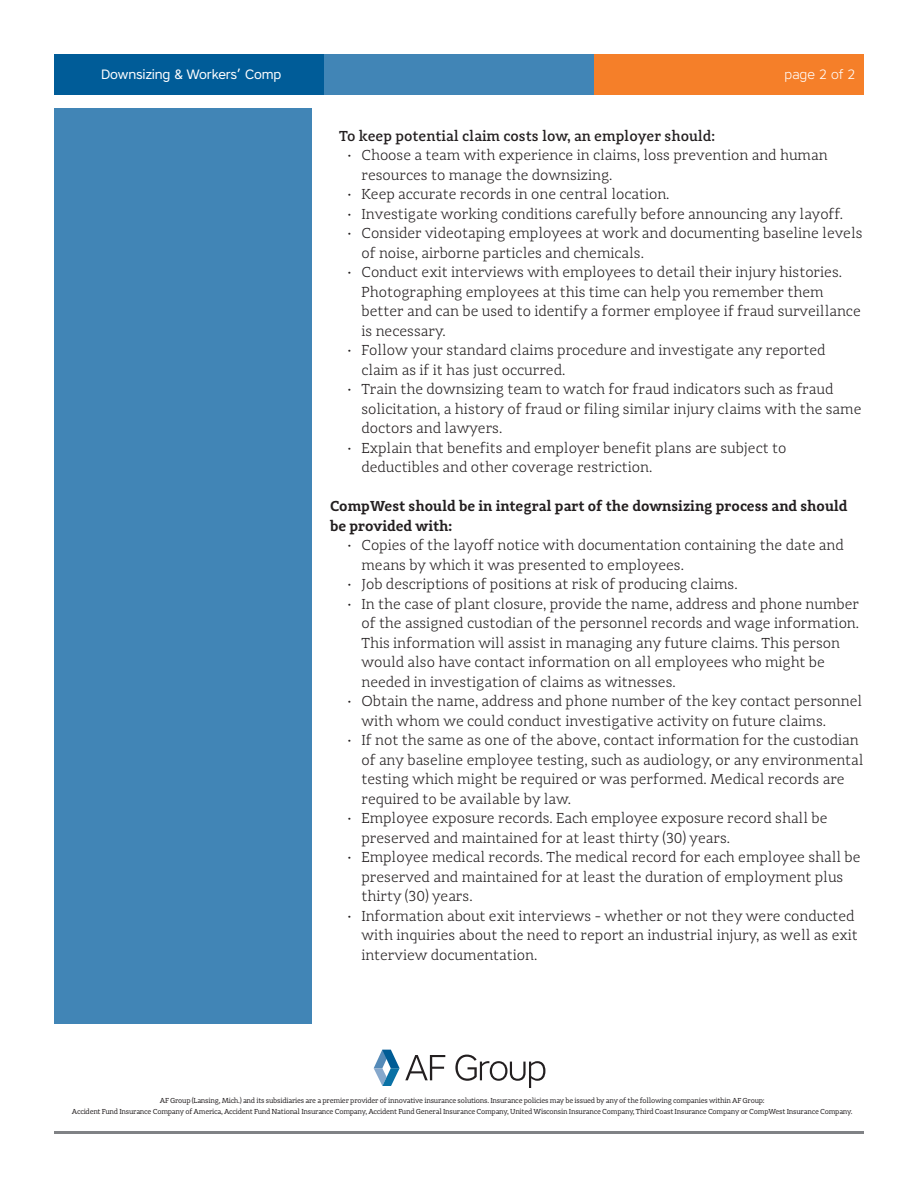
<style>
.page{position:relative;width:918px;height:1188px;background:#fff}
.page>*{position:absolute;margin:0;border:0;box-sizing:border-box;transform-origin:0 0}
.t1{font:300 15px/19.5px "Adagio Slab";color:#231f20}
.p__paragraphs{font:600 15px/19.5px "Adagio Slab";color:#231f20}
.body_text_bullets{font:500 15px "Adagio Slab";color:#231f20}
.t2{font:13.5px "Core Sans A45";letter-spacing:-.01em;color:#fff}
.t3{font:300 13.5px "Core Sans A";color:#fff}
.t4{font:7.5px/10.5px "Adagio Slab";letter-spacing:-.03em;color:#231f20;text-align:center}
</style>
<div class="page">
<div style="left:54px;top:54px;width:270px;height:40px;background:#005c98"></div>
<div style="left:324px;top:54px;width:270px;height:40px;background:#4185b6"></div>
<div style="left:594px;top:54px;width:270px;height:40px;background:#f57f29"></div>
<svg style="left:455px;top:1055px;width:90px;height:33px"></svg>
<svg style="left:374px;top:1050px;width:71px;height:36px"></svg>
<hr style="left:54px;top:1131px;width:810px;height:3px;background:#808285">
<div style="left:54px;top:108px;width:258px;height:916px;background:#4185b6"></div>
<p class="t2" style="left:101px;top:65px;width:182px">Downsizing &amp; Workers’ Comp</p>
<p class="t3" style="left:785px;top:65px;width:72px">page 2 of 2</p>
<p class="body_text_bullets" style="left:339px;top:126px;width:378px">To keep potential claim costs low, an employer should:</p>
<p class="t1" style="left:362px;top:146px;width:468px;text-indent:-14px">• Choose a team with experience in claims, loss prevention and human resources to manage the downsizing.</p>
<p class="t1" style="left:348px;top:185px;width:323px">• Keep accurate records in one central location.</p>
<p class="t1" style="left:348px;top:204px;width:497px">• Investigate working conditions carefully before announcing any layoff.</p>
<p class="t1" style="left:362px;top:224px;width:503px;text-indent:-14px">• Consider videotaping employees at work and documenting baseline levels of noise, airborne particles and chemicals.</p>
<p class="t1" style="left:362px;top:263px;width:501px;text-indent:-14px">• Conduct exit interviews with employees to detail their injury histories.<br>Photographing employees at this time can help you remember them better and can be used to identify a former employee if fraud surveillance is necessary.</p>
<p class="t1" style="left:362px;top:341px;width:466px;text-indent:-14px">• Follow your standard claims procedure and investigate any reported claim as if it has just occurred.</p>
<p class="t1" style="left:362px;top:380px;width:501px;text-indent:-14px">• Train the downsizing team to watch for fraud indicators such as fraud solicitation, a history of fraud or filing similar injury claims with the same doctors and lawyers.</p>
<p class="t1" style="left:362px;top:438px;width:426px;text-indent:-14px">• Explain that benefits and employer benefit plans are subject to deductibles and other coverage restriction.</p>
<p class="p__paragraphs" style="left:330px;top:497px;width:519px">CompWest should be in integral part of the downsizing process and should be provided with:</p>
<p class="t1" style="left:362px;top:536px;width:484px;text-indent:-14px">• Copies of the layoff notice with documentation containing the date and means by which it was presented to employees.</p>
<p class="t1" style="left:348px;top:575px;width:391px">• Job descriptions of positions at risk of producing claims.</p>
<p class="t1" style="left:362px;top:594px;width:499px;text-indent:-14px">• In the case of plant closure, provide the name, address and phone number of the assigned custodian of the personnel records and wage information.<br>This information will assist in managing any future claims. This person would also have contact information on all employees who might be needed in investigation of claims as witnesses.</p>
<p class="t1" style="left:362px;top:692px;width:502px;text-indent:-14px">• Obtain the name, address and phone number of the key contact personnel with whom we could conduct investigative activity on future claims.</p>
<p class="t1" style="left:362px;top:731px;width:504px;text-indent:-14px">• If not the same as one of the above, contact information for the custodian of any baseline employee testing, such as audiology, or any environmental testing which might be required or was performed. Medical records are required to be available by law.</p>
<p class="t1" style="left:362px;top:809px;width:467px;text-indent:-14px">• Employee exposure records. Each employee exposure record shall be preserved and maintained for at least thirty (30) years.</p>
<p class="t1" style="left:362px;top:848px;width:501px;text-indent:-14px">• Employee medical records. The medical record for each employee shall be preserved and maintained for at least the duration of employment plus thirty (30) years.</p>
<p class="t1" style="left:362px;top:906px;width:498px;text-indent:-14px">• Information about exit interviews - whether or not they were conducted with inquiries about the need to report an industrial injury, as well as exit interview documentation.</p>
<p class="t4" style="left:72px;top:1096px;width:782px">AF Group (Lansing, Mich.) and its subsidiaries are a premier provider of innovative insurance solutions. Insurance policies may be issued by any of the following companies within AF Group:<br>Accident Fund Insurance Company of America, Accident Fund National Insurance Company, Accident Fund General Insurance Company, United Wisconsin Insurance Company, Third Coast Insurance Company or CompWest Insurance Company.</p>
</div>
